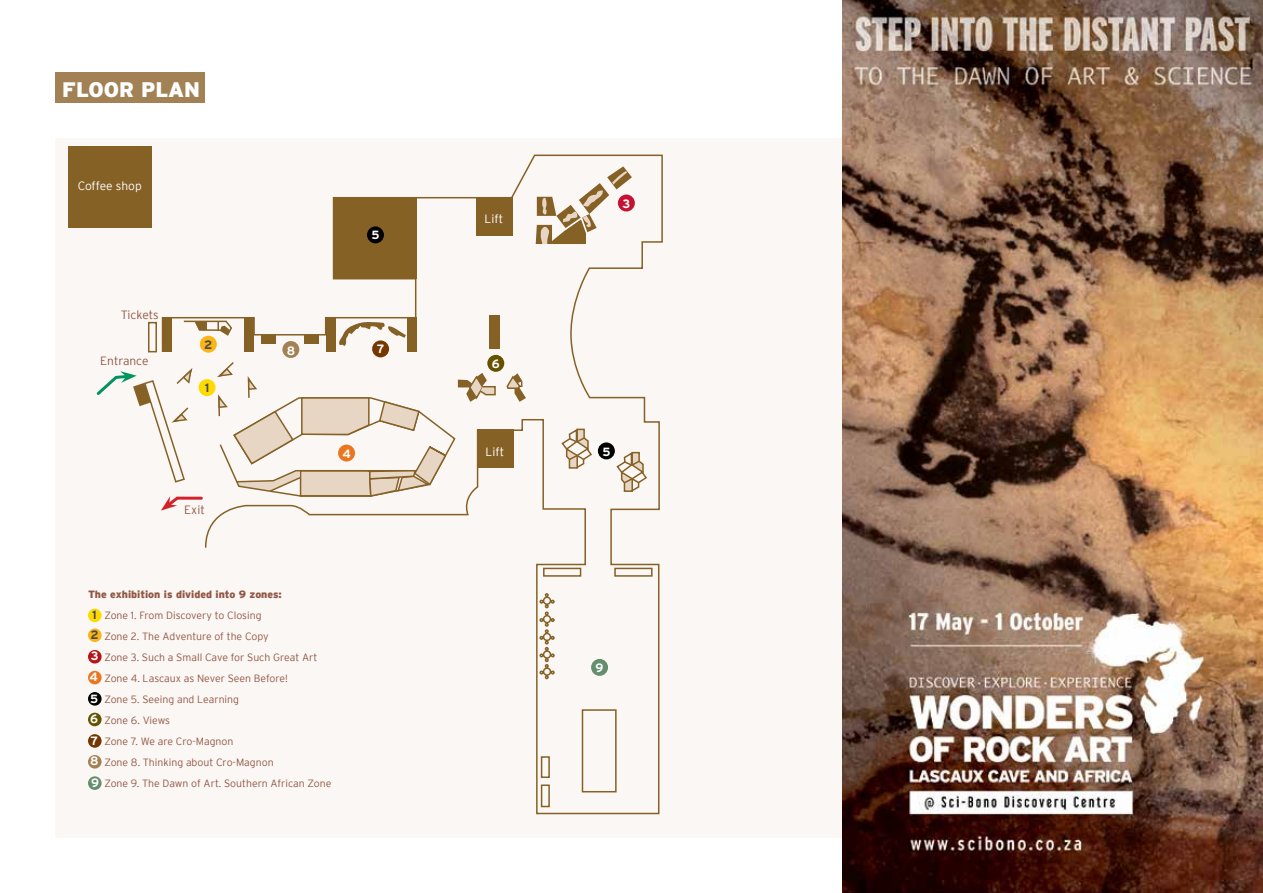
<style>
.page{position:relative;width:1263px;height:893px;background:#fff}
.page>*{position:absolute;margin:0;border:0;box-sizing:border-box;transform-origin:0 0}
.t1{font:900 21px "Interstate";color:#fff}
.t2{font:300 12px "Interstate";color:#925846}
.t3{font:300 12px "Interstate";color:#fff}
.t4{font:700 12px/21px "Interstate";color:#fff;text-align:justify}
.t5{font:700 12px/19.8px "Interstate";color:#434a52}
.t6{font:300 10.5px/21px "Interstate";color:#925846}
.t7{font:900 10.5px "Interstate";color:#925846}
</style>
<div class="page">
<img style="left:842px;top:0;width:421px;height:893px">
<div style="left:55px;top:138px;width:787px;height:699px;background:#fbf7f4"></div>
<div style="left:55px;top:72px;width:150px;height:31px;background:#a28254"></div>
<svg style="left:161px;top:154px;width:502px;height:661px"></svg>
<div style="left:163px;top:318px;width:9px;height:34px;background:#856126"></div>
<div style="left:244px;top:318px;width:9px;height:34px;background:#856126"></div>
<div style="left:326px;top:318px;width:10px;height:34px;background:#856126"></div>
<div style="left:408px;top:318px;width:9px;height:34px;background:#856126"></div>
<svg style="left:182px;top:320px;width:51px;height:17px"></svg>
<div style="left:333px;top:198px;width:83px;height:81px;background:#856126"></div>
<div style="left:476px;top:198px;width:36px;height:38px;background:#856126"></div>
<svg style="left:539px;top:592px;width:16px;height:216px"></svg>
<div style="left:490px;top:316px;width:10px;height:33px;background:#856126"></div>
<svg style="left:338px;top:321px;width:68px;height:25px"></svg>
<svg style="left:536px;top:166px;width:96px;height:78px"></svg>
<svg style="left:214px;top:360px;width:434px;height:138px"></svg>
<div style="left:618px;top:195px;width:17px;height:16px;background:#c41230;border-radius:50%"></div>
<div style="left:367px;top:226px;width:17px;height:17px;background:#000;border-radius:50%"></div>
<div style="left:487px;top:355px;width:17px;height:17px;background:#645200;border-radius:50%"></div>
<div style="left:598px;top:442px;width:17px;height:17px;background:#000;border-radius:50%"></div>
<div style="left:282px;top:341px;width:17px;height:17px;background:#a28254;border-radius:50%"></div>
<div style="left:591px;top:659px;width:17px;height:17px;background:#658e6d;border-radius:50%"></div>
<div style="left:338px;top:445px;width:17px;height:16px;background:#ea771f;border-radius:50%"></div>
<div style="left:372px;top:340px;width:17px;height:17px;background:#733700;border-radius:50%"></div>
<div style="left:199px;top:379px;width:17px;height:17px;background:#ffda00;border-radius:50%"></div>
<div style="left:200px;top:336px;width:17px;height:17px;background:#fcb515;border-radius:50%"></div>
<svg style="left:96px;top:365px;width:98px;height:119px"></svg>
<svg style="left:161px;top:495px;width:43px;height:16px"></svg>
<div style="left:88px;top:609px;width:14px;height:13px;background:#ffda00;border-radius:50%"></div>
<div style="left:88px;top:628px;width:14px;height:14px;background:#fcb515;border-radius:50%"></div>
<div style="left:88px;top:650px;width:14px;height:13px;background:#b71318;border-radius:50%"></div>
<div style="left:88px;top:671px;width:14px;height:13px;background:#ea771f;border-radius:50%"></div>
<div style="left:88px;top:692px;width:14px;height:14px;background:#000;border-radius:50%"></div>
<div style="left:88px;top:713px;width:14px;height:13px;background:#645200;border-radius:50%"></div>
<div style="left:88px;top:734px;width:14px;height:14px;background:#733700;border-radius:50%"></div>
<div style="left:88px;top:755px;width:14px;height:13px;background:#a28254;border-radius:50%"></div>
<div style="left:88px;top:776px;width:14px;height:14px;background:#658e6d;border-radius:50%"></div>
<div style="left:68px;top:146px;width:83px;height:81px;background:#856126"></div>
<div style="left:148px;top:322px;width:9px;height:30px;border:2px solid #856126"></div>
<div style="left:582px;top:709px;width:35px;height:83px;border:2px solid #856126"></div>
<div style="left:543px;top:568px;width:38px;height:9px;border:2px solid #856126"></div>
<div style="left:614px;top:568px;width:38px;height:9px;border:2px solid #856126"></div>
<div style="left:261px;top:335px;width:15px;height:8px;background:#856126"></div>
<div style="left:304px;top:335px;width:15px;height:8px;background:#856126"></div>
<h1 class="t1" style="left:62px;top:77px;width:139px">FLOOR PLAN</h1>
<p class="t3" style="left:78px;top:179px;width:66px">Coffee shop</p>
<p class="t2" style="left:121px;top:308px;width:40px">Tickets</p>
<p class="t2" style="left:100px;top:354px;width:50px">Entrance</p>
<p class="t5" style="left:204px;top:335px;width:10px">2</p>
<p class="t5" style="left:205px;top:378px;width:6px">1</p>
<p class="t2" style="left:184px;top:503px;width:22px">Exit</p>
<p class="t4" style="left:287px;top:340px;width:10px">8</p>
<p class="t4" style="left:371px;top:225px;width:10px">5</p>
<p class="t4" style="left:377px;top:339px;width:9px">7</p>
<p class="t4" style="left:342px;top:443px;width:10px">4</p>
<p class="t7" style="left:88px;top:588px;width:195px">The exhibition is divided into 9 zones:</p>
<p class="t6" style="left:104px;top:605px;width:228px">Zone 1. From Discovery to Closing<br>Zone 2. The Adventure of the Copy<br>Zone 3. Such a Small Cave for Such Great Art<br>Zone 4. Lascaux as Never Seen Before!<br>Zone 5. Seeing and Learning<br>Zone 6. Views<br>Zone 7. We are Cro-Magnon<br>Zone 8. Thinking about Cro-Magnon<br>Zone 9. The Dawn of Art. Southern African Zone</p>
<p class="t5" style="left:91px;top:605px;width:10px">1<br>2</p>
<p class="t4" style="left:90px;top:646px;width:11px">3<br>4<br>5<br>6<br>7<br>8<br>9</p>
<p class="t3" style="left:485px;top:212px;width:20px">Lift</p>
<p class="t4" style="left:492px;top:353px;width:9px">6</p>
<p class="t3" style="left:486px;top:445px;width:20px">Lift</p>
<p class="t4" style="left:622px;top:193px;width:9px">3</p>
<p class="t4" style="left:602px;top:441px;width:10px">5</p>
<p class="t4" style="left:596px;top:657px;width:9px">9</p>
</div>
